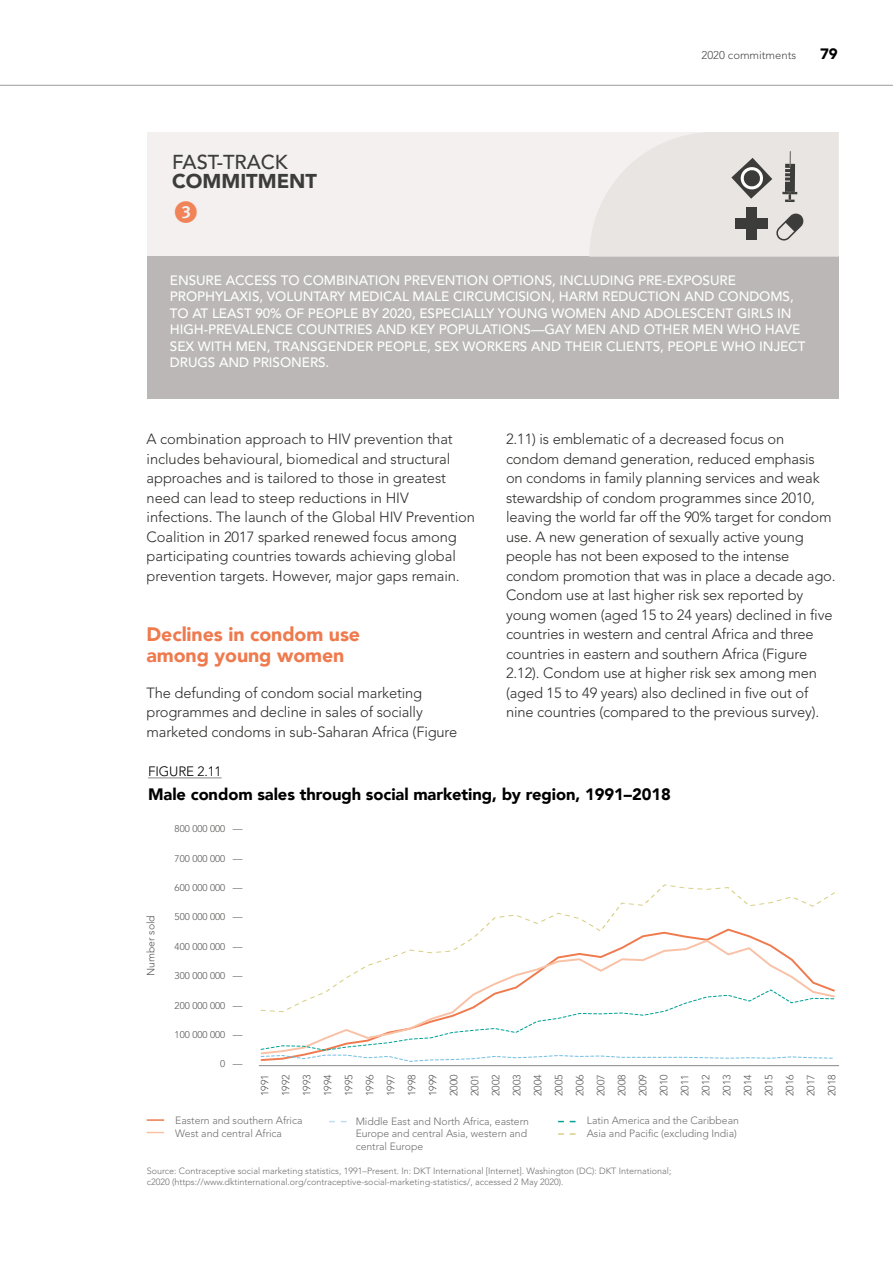
<style>
.page{position:relative;width:893px;height:1263px;background:#fff}
.page>*{position:absolute;margin:0;border:0;box-sizing:border-box;transform-origin:0 0}
.t1{font:32.1px "Dingbests";color:#f08358}
.t2{font:500 20.1px "Avenir LT Std";color:#3c3c3b}
.t3{font:900 20.1px "Avenir LT";color:#3c3c3b}
.t4{font:900 19.5px/21px "Avenir LT";letter-spacing:-.005em;color:#ef7a4e}
.t5{font:900 16.5px "Avenir LT";letter-spacing:-.005em;color:#000}
.t6{font:900 15px "Avenir LT";color:#000}
.t7{font:300 14.7px/19.5px "Avenir LT Std";letter-spacing:-.01em;color:#2d2d2c}
.t8{font:500 13.5px/16.5px "Avenir LT Std";letter-spacing:-.005em;color:#fff}
.t9{font:300 13.5px "Avenir LT Std";letter-spacing:-.01em;color:#000}
.t10{font:300 11.25px "Avenir LT Std";color:#4a4a49}
.t11{font:300 10.5px/12.6px "Avenir LT Std";letter-spacing:-.005em;color:#706f6f}
.t12{font:300 10.5px/21px "Avenir LT Std";letter-spacing:-.005em;color:#575756;text-align:justify}
.t13{font:300 9.75px "Avenir LT Std";color:#575756}
.t14{font:300 9px/10.8px "Avenir LT Std";color:#706f6f}
</style>
<div class="page">
<hr style="left:0;top:85px;width:893px;height:1px;background:#9d9d9c">
<div style="left:147px;top:132px;width:692px;height:125px;background:#f3f0ef"></div>
<div style="left:147px;top:257px;width:692px;height:142px;background:#bab7b6"></div>
<svg style="left:589px;top:132px;width:250px;height:125px"></svg>
<hr style="left:148px;top:778px;width:74px;height:1px;background:#878787">
<hr style="left:259px;top:1065px;width:580px;height:1px;background:#878787">
<svg style="left:261px;top:1012px;width:572px;height:50px"></svg>
<svg style="left:261px;top:884px;width:574px;height:128px"></svg>
<svg style="left:147px;top:1119px;width:17px;height:2px"></svg>
<svg style="left:147px;top:1132px;width:17px;height:1px"></svg>
<svg style="left:329px;top:1121px;width:18px;height:1px"></svg>
<svg style="left:558px;top:1121px;width:18px;height:1px"></svg>
<svg style="left:558px;top:1133px;width:18px;height:2px"></svg>
<h2 class="t2" style="left:172px;top:150px;width:117px">FAST-TRACK</h2>
<h2 class="t3" style="left:172px;top:169px;width:146px">COMMITMENT</h2>
<h1 class="t1" style="left:172px;top:195px;width:29px">3</h1>
<p class="t10" style="left:702px;top:49px;width:96px">2020 commitments</p>
<p class="t6" style="left:820px;top:45px;width:19px">79</p>
<p class="t8" style="left:170px;top:272px;width:637px">ENSURE ACCESS TO COMBINATION PREVENTION OPTIONS, INCLUDING PRE-EXPOSURE PROPHYLAXIS, VOLUNTARY MEDICAL MALE CIRCUMCISION, HARM REDUCTION AND CONDOMS, TO AT LEAST 90% OF PEOPLE BY 2020, ESPECIALLY YOUNG WOMEN AND ADOLESCENT GIRLS IN HIGH-PREVALENCE COUNTRIES AND KEY POPULATIONS—GAY MEN AND OTHER MEN WHO HAVE SEX WITH MEN, TRANSGENDER PEOPLE, SEX WORKERS AND THEIR CLIENTS, PEOPLE WHO INJECT DRUGS AND PRISONERS.</p>
<p class="t7" style="left:147px;top:429px;width:330px">A combination approach to HIV prevention that includes behavioural, biomedical and structural approaches and is tailored to those in greatest need can lead to steep reductions in HIV infections. The launch of the Global HIV Prevention Coalition in 2017 sparked renewed focus among participating countries towards achieving global prevention targets. However, major gaps remain.</p>
<h3 class="t4" style="left:147px;top:623px;width:215px">Declines in condom use among young women</h3>
<p class="t7" style="left:147px;top:683px;width:312px">The defunding of condom social marketing programmes and decline in sales of socially marketed condoms in sub-Saharan Africa (Figure</p>
<p class="t7" style="left:506px;top:429px;width:331px">2.11) is emblematic of a decreased focus on condom demand generation, reduced emphasis<br>on condoms in family planning services and weak stewardship of condom programmes since 2010, leaving the world far off the 90% target for condom use. A new generation of sexually active young people has not been exposed to the intense condom promotion that was in place a decade ago.<br>Condom use at last higher risk sex reported by young women (aged 15 to 24 years) declined in five countries in western and central Africa and three countries in eastern and southern Africa (Figure 2.12). Condom use at higher risk sex among men (aged 15 to 49 years) also declined in five out of nine countries (compared to the previous survey).</p>
<p class="t9" style="left:148px;top:764px;width:75px">FIGURE 2.11</p>
<p class="t5" style="left:148px;top:785px;width:524px">Male condom sales through social marketing, by region, 1991–2018</p>
<p class="t13" style="left:175px;top:823px;width:70px">800 000 000 —</p>
<p class="t13" style="left:175px;top:852px;width:70px">700 000 000 —</p>
<p class="t13" style="left:175px;top:882px;width:70px">600 000 000 —</p>
<p class="t13" style="left:175px;top:911px;width:70px">500 000 000 —</p>
<p class="t13" style="left:175px;top:941px;width:70px">400 000 000 —</p>
<p class="t13" style="left:175px;top:970px;width:70px">300 000 000 —</p>
<p class="t13" style="left:175px;top:999px;width:70px">200 000 000 —</p>
<p class="t13" style="left:175px;top:1029px;width:70px">100 000 000 —</p>
<p class="t13" style="left:220px;top:1058px;width:24px">0 —</p>
<p class="t12" style="left:141px;top:976px;width:63px;rotate:-90deg">Number sold</p>
<p class="t12" style="left:254px;top:1096px;width:23px;rotate:-90deg">1991<br>1992<br>1993<br>1994<br>1995<br>1996<br>1997<br>1998<br>1999<br>2000<br>2001<br>2002<br>2003<br>2004<br>2005<br>2006<br>2007<br>2008<br>2009<br>2010<br>2011<br>2012<br>2013<br>2014<br>2015<br>2016<br>2017<br>2018</p>
<p class="t11" style="left:175px;top:1114px;width:129px">Eastern and southern Africa<br>West and central Africa</p>
<p class="t11" style="left:587px;top:1114px;width:154px">Latin America and the Caribbean<br>Asia and Pacific (excluding India)</p>
<p class="t11" style="left:356px;top:1115px;width:175px">Middle East and North Africa, eastern<br>Europe and central Asia, western and central Europe</p>
<p class="t14" style="left:147px;top:1166px;width:526px">Source: Contraceptive social marketing statistics, 1991–Present. In: DKT International [Internet]. Washington (DC): DKT International; c2020 (https://www.dktinternational.org/contraceptive-social-marketing-statistics/, accessed 2 May 2020).</p>
</div>
